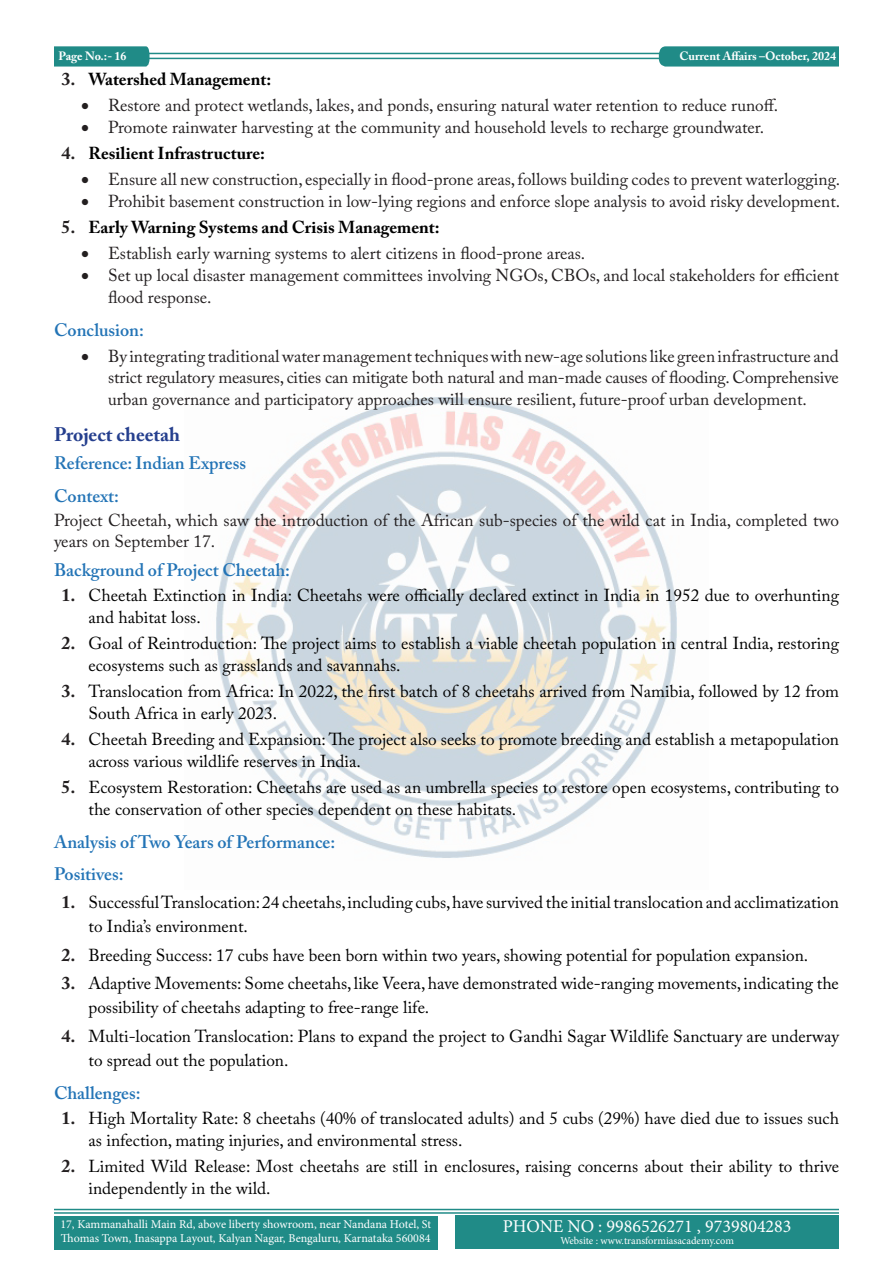
<style>
.page{position:relative;width:893px;height:1263px;background:#fff}
.page>*{position:absolute;margin:0;border:0;box-sizing:border-box;transform-origin:0 0}
.Main_Heading{font:700 19.5px "Adobe Caslon Pro";color:#253f8e}
.Sub_heading{font:600 18px "Adobe Caslon Pro";color:#2374b6}
.t1{font:18px "Minion Pro";color:#fff}
.t2{font:17.25px/21.8px "Adobe Caslon Pro";color:#000}
.Paragraph{font:17.25px/21.8px "Adobe Caslon Pro";color:#231f20}
.t3{font:700 17.25px "Adobe Caslon Pro";color:#000}
.t4{font:12px/14.4px "Minion Pro";letter-spacing:-.005em;color:#fff}
.t5{font:700 12px "Adobe Caslon Pro";color:#fff}
.t6{font:10.5px "Minion Pro";color:#fff}
.s1{font-size:18px;color:#231f20}
.s2{font-weight:700;font-size:18px;color:#231f20}
</style>
<div class="page">
<hr style="left:148px;top:53px;width:691px;height:1px;background:#208b87">
<hr style="left:148px;top:58px;width:690px;height:1px;background:#208b87">
<svg style="left:54px;top:46px;width:96px;height:21px;background:#2a908c"></svg>
<svg style="left:659px;top:46px;width:180px;height:21px;background:#29908c"></svg>
<hr style="left:54px;top:1209px;width:785px;height:1px;background:#208b87">
<hr style="left:54px;top:1212px;width:785px;height:2px;background:#208b87">
<div style="left:54px;top:1216px;width:383px;height:33px;background:#208b87"></div>
<div style="left:455px;top:1216px;width:384px;height:33px;background:#208b87"></div>
<img style="left:216px;top:397px;width:461px;height:461px">
<p class="t5" style="left:59px;top:49px;width:70px">Page No.:- 16</p>
<p class="t5" style="left:679px;top:49px;width:158px">Current Affairs –October, 2024</p>
<p class="t3" style="left:62px;top:69px;width:211px"><span class="s1">3.</span> Watershed Management:</p>
<p class="Paragraph" style="left:81px;top:94px;width:699px">• Restore and protect wetlands, lakes, and ponds, ensuring natural water retention to reduce runoff.</p>
<p class="Paragraph" style="left:81px;top:116px;width:685px">• Promote rainwater harvesting at the community and household levels to recharge groundwater.</p>
<p class="t3" style="left:62px;top:143px;width:205px"><span class="s1">4.</span> Resilient Infrastructure:</p>
<p class="Paragraph" style="left:81px;top:168px;width:761px">• Ensure all new construction, especially in flood-prone areas, follows building codes to prevent waterlogging.</p>
<p class="Paragraph" style="left:81px;top:190px;width:761px">• Prohibit basement construction in low-lying regions and enforce slope analysis to avoid risky development.</p>
<p class="t3" style="left:62px;top:217px;width:380px"><span class="s1">5.</span> Early Warning Systems and Crisis Management:</p>
<p class="Paragraph" style="left:81px;top:243px;width:506px">• Establish early warning systems to alert citizens in flood-prone areas.</p>
<p class="Paragraph" style="left:108px;top:264px;width:732px;text-indent:-27px">• Set up local disaster management committees involving NGOs, CBOs, and local stakeholders for efficient flood response.</p>
<p class="Sub_heading" style="left:54px;top:319px;width:92px">Conclusion:</p>
<p class="Paragraph" style="left:108px;top:345px;width:732px;text-align:justify;text-indent:-27px">• By integrating traditional water management techniques with new-age solutions like green infrastructure and strict regulatory measures, cities can mitigate both natural and man-made causes of flooding. Comprehensive urban governance and participatory approaches will ensure resilient, future-proof urban development.</p>
<p class="Main_Heading" style="left:54px;top:422px;width:128px">Project cheetah</p>
<p class="Sub_heading" style="left:54px;top:453px;width:193px">Reference: Indian Express</p>
<p class="Sub_heading" style="left:54px;top:485px;width:67px">Context:</p>
<p class="Paragraph" style="left:54px;top:510px;width:787px;line-height:20.7px">Project Cheetah, which saw the introduction of the African sub-species of the wild cat in India, completed two years on September 17.</p>
<p class="Sub_heading" style="left:54px;top:559px;width:237px">Background of Project Cheetah:</p>
<p class="t2" style="left:88px;top:584px;width:752px;text-indent:-27px"><span class="s2">1.</span> Cheetah Extinction in India: Cheetahs were officially declared extinct in India in 1952 due to overhunting and habitat loss.</p>
<p class="t2" style="left:88px;top:632px;width:752px;text-indent:-27px"><span class="s2">2.</span> Goal of Reintroduction: The project aims to establish a viable cheetah population in central India, restoring ecosystems such as grasslands and savannahs.</p>
<p class="t2" style="left:88px;top:680px;width:752px;text-indent:-27px"><span class="s2">3.</span> Translocation from Africa: In 2022, the first batch of 8 cheetahs arrived from Namibia, followed by 12 from<br>South Africa in early 2023.</p>
<p class="t2" style="left:88px;top:728px;width:752px;text-indent:-27px"><span class="s2">4.</span> Cheetah Breeding and Expansion: The project also seeks to promote breeding and establish a metapopulation across various wildlife reserves in India.</p>
<p class="t2" style="left:88px;top:776px;width:752px;text-indent:-27px"><span class="s2">5.</span> Ecosystem Restoration: Cheetahs are used as an umbrella species to restore open ecosystems, contributing to the conservation of other species dependent on these habitats.</p>
<p class="Sub_heading" style="left:54px;top:831px;width:283px">Analysis of Two Years of Performance:</p>
<p class="Sub_heading" style="left:54px;top:864px;width:71px">Positives:</p>
<p class="t2" style="left:88px;top:890px;width:752px;line-height:24px;text-indent:-27px"><span class="s2">1.</span> Successful Translocation: 24 cheetahs, including cubs, have survived the initial translocation and acclimatization to India’s environment.</p>
<p class="t2" style="left:62px;top:944px;width:748px"><span class="s2">2.</span> Breeding Success: 17 cubs have been born within two years, showing potential for population expansion.</p>
<p class="t2" style="left:88px;top:971px;width:752px;line-height:24px;text-indent:-27px"><span class="s2">3.</span> Adaptive Movements: Some cheetahs, like Veera, have demonstrated wide-ranging movements, indicating the possibility of cheetahs adapting to free-range life.</p>
<p class="t2" style="left:88px;top:1023px;width:752px;line-height:24px;text-indent:-27px"><span class="s2">4.</span> Multi-location Translocation: Plans to expand the project to Gandhi Sagar Wildlife Sanctuary are underway to spread out the population.</p>
<p class="Sub_heading" style="left:54px;top:1082px;width:88px">Challenges:</p>
<p class="t2" style="left:88px;top:1107px;width:752px;text-indent:-27px"><span class="s2">1.</span> High Mortality Rate: 8 cheetahs (40% of translocated adults) and 5 cubs (29%) have died due to issues such as infection, mating injuries, and environmental stress.</p>
<p class="t2" style="left:88px;top:1155px;width:752px;text-indent:-27px"><span class="s2">2.</span> Limited Wild Release: Most cheetahs are still in enclosures, raising concerns about their ability to thrive independently in the wild.</p>
<p class="t4" style="left:60px;top:1217px;width:372px">17, Kammanahalli Main Rd, above liberty showroom, near Nandana Hotel, St<br>Thomas Town, Inasappa Layout, Kalyan Nagar, Bengaluru, Karnataka 560084</p>
<p class="t1" style="left:503px;top:1214px;width:290px">PHONE NO : 9986526271 , 9739804283</p>
<p class="t6" style="left:560px;top:1234px;width:175px">Website : www.transformiasacademy.com</p>
</div>
